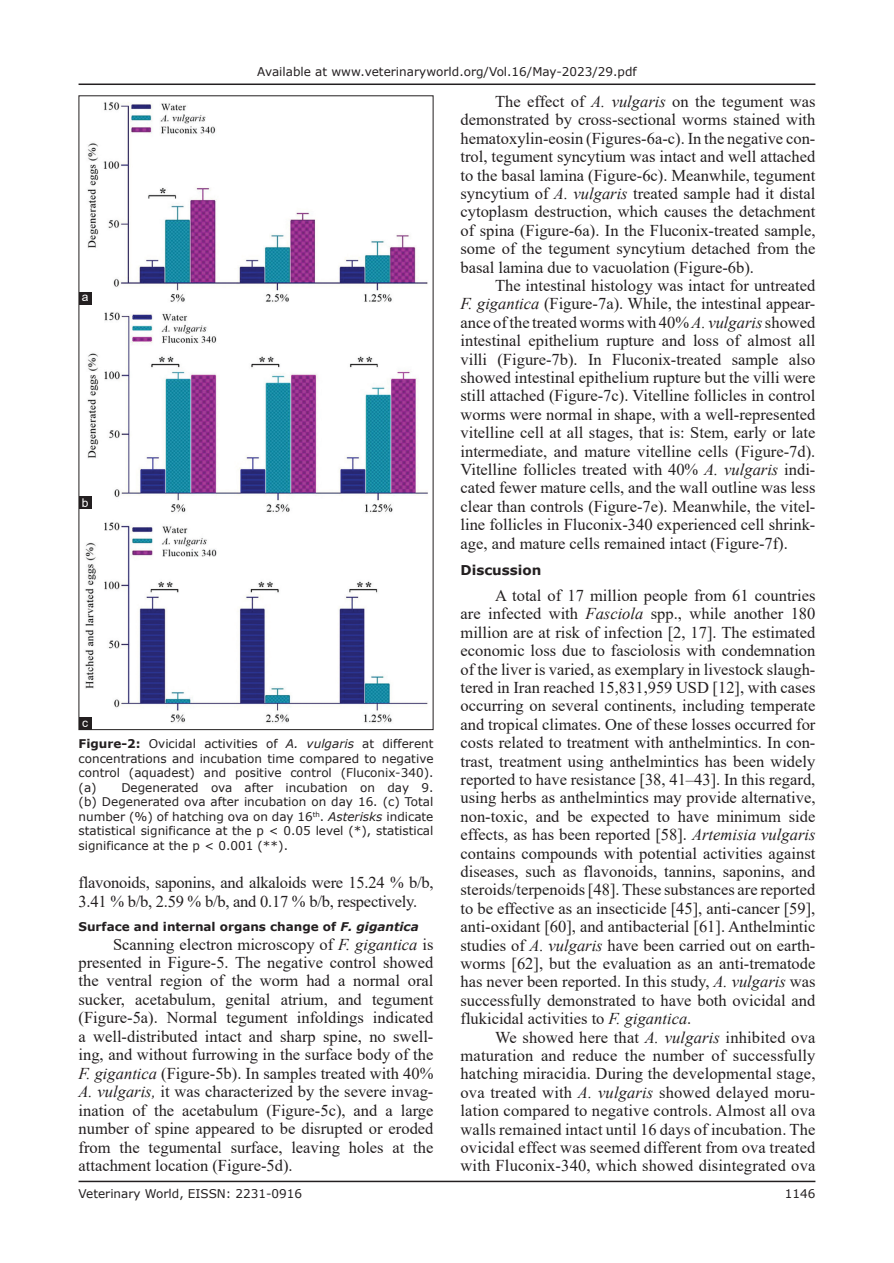
<style>
.page{position:relative;width:894px;height:1263px;background:#fff}
.page>*{position:absolute;margin:0;border:0;box-sizing:border-box;transform-origin:0 0}
.TX{font:16.5px/18.5px "Times New Roman";color:#231f20;text-align:justify}
.t1{font:700 13.5px "Verdana";color:#231f20}
.FGC{font:12px/14.5px "Verdana";color:#231f20;text-align:justify}
.t2{font:700 12px "Verdana";color:#231f20}
.LABEL{font:12px "Arial";color:#fff}
.s1{font-weight:700}
.s2{font-style:italic}
</style>
<div class="page">
<hr style="left:78px;top:1180px;width:737px;height:2px;background:#231f20">
<hr style="left:78px;top:83px;width:737px;height:2px;background:#231f20">
<img style="left:81px;top:102px;width:347px;height:626px">
<div style="left:79px;top:717px;width:12px;height:13px;background:#231f20"></div>
<div style="left:79px;top:496px;width:12px;height:13px;background:#231f20"></div>
<div style="left:79px;top:292px;width:12px;height:12px;background:#231f20"></div>
<p class="FGC" style="left:257px;top:64px;width:381px">Available at www.veterinaryworld.org/Vol.16/May-2023/29.pdf</p>
<p class="LABEL" style="left:82px;top:289px;width:8px">a</p>
<p class="LABEL" style="left:82px;top:494px;width:8px">b</p>
<p class="LABEL" style="left:82px;top:714px;width:7px">c</p>
<p class="FGC" style="left:78px;top:736px;width:356px"><span class="s1">Figure-2:</span> Ovicidal activities of <span class="s2">A. vulgaris</span> at different concentrations and incubation time compared to negative control (aquadest) and positive control (Fluconix-340). (a) Degenerated ova after incubation on day 9. (b) Degenerated ova after incubation on day 16. (c) Total number (%) of hatching ova on day 16<sup>th</sup>. <span class="s2">Asterisks</span> indicate statistical significance at the p &lt; 0.05 level (*), statistical significance at the p &lt; 0.001 (**).</p>
<p class="TX" style="left:78px;top:873px;width:356px">flavonoids, saponins, and alkaloids were 15.24 % b/b,<br>3.41 % b/b, 2.59 % b/b, and 0.17 % b/b, respectively.</p>
<h2 class="t2" style="left:78px;top:918px;width:341px">Surface and internal organs change of <span class="s2">F. gigantica</span></h2>
<p class="TX" style="left:78px;top:934px;width:356px;text-indent:34px">Scanning electron microscopy of <span class="s2">F. gigantica</span> is presented in Figure-5. The negative control showed the ventral region of the worm had a normal oral sucker, acetabulum, genital atrium, and tegument (Figure-5a). Normal tegument infoldings indicated a well-distributed intact and sharp spine, no swell&shy;ing, and without furrowing in the surface body of the <span class="s2">F. gigantica</span> (Figure-5b). In samples treated with 40% <span class="s2">A. vulgaris,</span> it was characterized by the severe invag&shy;ination of the acetabulum (Figure-5c), and a large number of spine appeared to be disrupted or eroded from the tegumental surface, leaving holes at the attachment location (Figure-5d).</p>
<p class="TX" style="left:460px;top:92px;width:356px;text-indent:34px">The effect of <span class="s2">A. vulgaris</span> on the tegument was demonstrated by cross-sectional worms stained with hematoxylin-eosin (Figures-6a-c). In the negative con&shy;trol, tegument syncytium was intact and well attached to the basal lamina (Figure-6c). Meanwhile, tegument syncytium of <span class="s2">A. vulgaris</span> treated sample had it distal cytoplasm destruction, which causes the detachment of spina (Figure-6a). In the Fluconix-treated sample, some of the tegument syncytium detached from the basal lamina due to vacuolation (Figure-6b).</p>
<p class="TX" style="left:460px;top:276px;width:356px;text-indent:34px">The intestinal histology was intact for untreated <span class="s2">F. gigantica</span> (Figure-7a). While, the intestinal appear&shy;ance of the treated worms with 40% <span class="s2">A. vulgaris</span> showed intestinal epithelium rupture and loss of almost all villi (Figure-7b). In Fluconix-treated sample also showed intestinal epithelium rupture but the villi were still attached (Figure-7c). Vitelline follicles in control worms were normal in shape, with a well-represented vitelline cell at all stages, that is: Stem, early or late intermediate, and mature vitelline cells (Figure-7d).<br>Vitelline follicles treated with 40% <span class="s2">A. vulgaris</span> indi&shy;cated fewer mature cells, and the wall outline was less clear than controls (Figure-7e). Meanwhile, the vitel&shy;line follicles in Fluconix-340 experienced cell shrink&shy;age, and mature cells remained intact (Figure-7f).</p>
<h1 class="t1" style="left:460px;top:560px;width:82px">Discussion</h1>
<p class="TX" style="left:460px;top:585px;width:356px;text-indent:34px">A total of 17 million people from 61 countries are infected with <span class="s2">Fasciola</span> spp., while another 180 million are at risk of infection [2, 17]. The estimated economic loss due to fasciolosis with condemnation of the liver is varied, as exemplary in livestock slaugh&shy;tered in Iran reached 15,831,959 USD [12], with cases occurring on several continents, including temperate and tropical climates. One of these losses occurred for costs related to treatment with anthelmintics. In con&shy;trast, treatment using anthelmintics has been widely reported to have resistance [38, 41–43]. In this regard, using herbs as anthelmintics may provide alternative, non-toxic, and be expected to have minimum side effects, as has been reported [58]. <span class="s2">Artemisia vulgaris </span>contains compounds with potential activities against diseases, such as flavonoids, tannins, saponins, and steroids/terpenoids [48]. These substances are reported to be effective as an insecticide [45], anti-cancer [59], anti-oxidant [60], and antibacterial [61]. Anthelmintic studies of <span class="s2">A. vulgaris</span> have been carried out on earth&shy;worms [62], but the evaluation as an anti-trematode has never been reported. In this study, <span class="s2">A. vulgaris</span> was successfully demonstrated to have both ovicidal and flukicidal activities to <span class="s2">F. gigantica</span>.</p>
<p class="TX" style="left:460px;top:1027px;width:356px;text-indent:34px">We showed here that <span class="s2">A. vulgaris</span> inhibited ova maturation and reduce the number of successfully hatching miracidia. During the developmental stage, ova treated with <span class="s2">A. vulgaris</span> showed delayed moru&shy;lation compared to negative controls. Almost all ova walls remained intact until 16 days of incubation. The ovicidal effect was seemed different from ova treated with Fluconix-340, which showed disintegrated ova</p>
<p class="FGC" style="left:78px;top:1186px;width:225px">Veterinary World, EISSN: 2231-0916</p>
<p class="FGC" style="left:784px;top:1186px;width:32px">1146</p>
</div>
